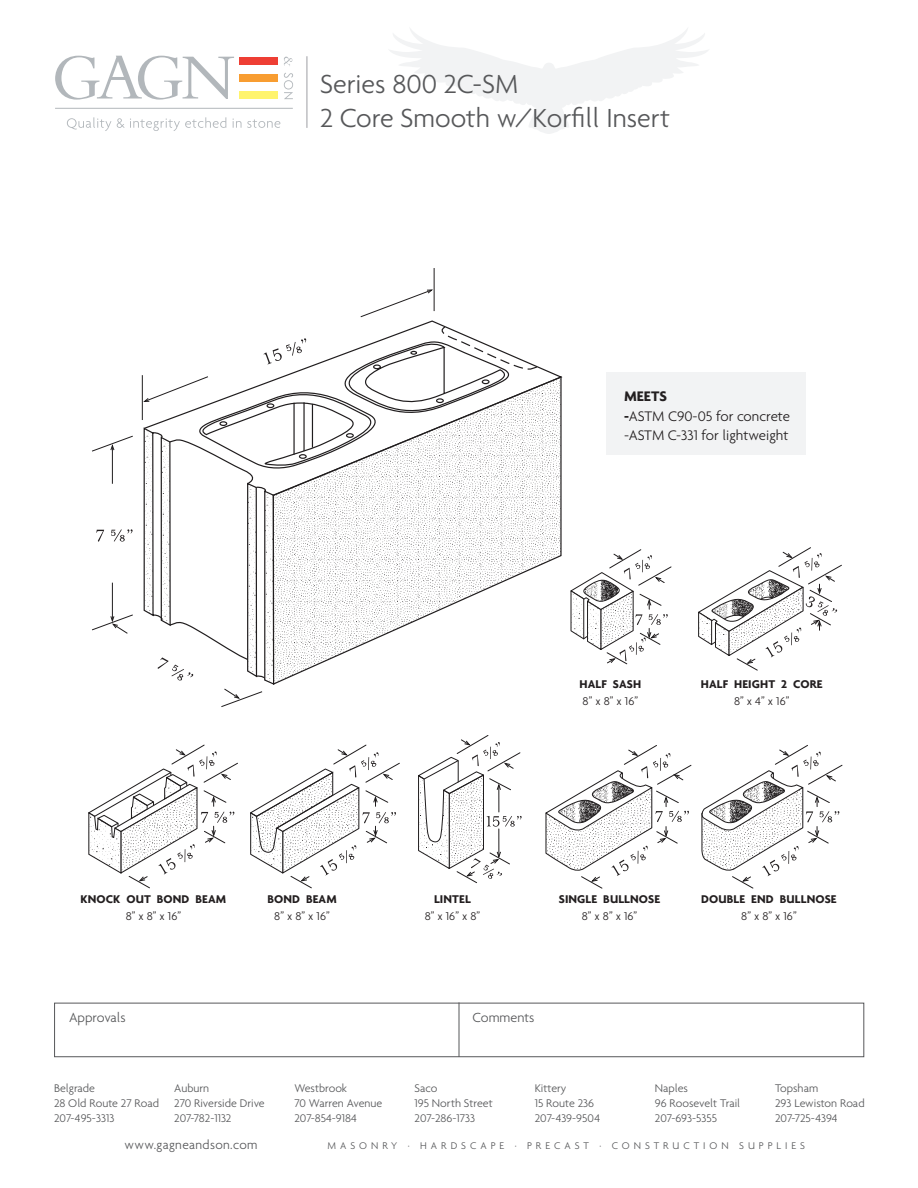
<style>
.page{position:relative;width:918px;height:1188px;background:#fff}
.page>*{position:absolute;margin:0;border:0;box-sizing:border-box;transform-origin:0 0}
.t1{font:300 28.2px/33.9px "Agenda";color:#57585a}
.t2{font:300 15px/19.5px "Agenda";color:#231f20}
.t3{font:300 14.25px "Agenda";color:#57585a}
.t4{font:300 13.5px "Agenda";letter-spacing:.025em;color:#57585a}
.t5{font:700 12.15px "Agenda";letter-spacing:.01em;color:#231f20}
.t6{font:300 12.15px "Agenda";letter-spacing:.005em;color:#231f20}
.t7{font:300 12px/15px "Agenda";color:#57585a}
.t8{font:300 10.5px "Agenda";letter-spacing:.38em;color:#57585a}
.s1{font-weight:700}
</style>
<div class="page">
<svg style="left:389px;top:28px;width:319px;height:106px"></svg>
<hr style="left:306px;top:56px;width:1px;height:72px;background:#a8a9ad">
<svg style="left:284px;top:57px;width:8px;height:9px"></svg>
<svg style="left:284px;top:73px;width:9px;height:26px"></svg>
<div style="left:239px;top:57px;width:39px;height:8px;background:#ee3e34"></div>
<div style="left:239px;top:74px;width:39px;height:8px;background:#f89d31"></div>
<div style="left:239px;top:91px;width:39px;height:8px;background:#fff46d"></div>
<svg style="left:55px;top:56px;width:179px;height:44px"></svg>
<hr style="left:55px;top:108px;width:238px;height:1px;background:#b2b7bb">
<svg style="left:67px;top:117px;width:44px;height:14px"></svg>
<svg style="left:117px;top:117px;width:109px;height:14px"></svg>
<svg style="left:233px;top:118px;width:8px;height:10px"></svg>
<svg style="left:247px;top:119px;width:33px;height:9px"></svg>
<div style="left:54px;top:1003px;width:810px;height:54px;border:1px solid #57585a"></div>
<hr style="left:459px;top:1002px;width:1px;height:55px;background:#57585a">
<div style="left:606px;top:373px;width:200px;height:82px;background:#f2f3f4"></div>
<svg style="left:360px;top:289px;width:73px;height:29px"></svg>
<hr style="left:434px;top:268px;width:1px;height:43px;background:#201d1e">
<svg style="left:538px;top:497px;width:24px;height:70px"></svg>
<svg style="left:92px;top:375px;width:446px;height:332px"></svg>
<svg style="left:143px;top:320px;width:420px;height:177px"></svg>
<svg style="left:570px;top:549px;width:102px;height:116px"></svg>
<svg style="left:698px;top:547px;width:144px;height:124px"></svg>
<svg style="left:250px;top:744px;width:150px;height:145px"></svg>
<svg style="left:545px;top:745px;width:147px;height:144px"></svg>
<svg style="left:88px;top:744px;width:150px;height:145px"></svg>
<svg style="left:701px;top:745px;width:142px;height:144px"></svg>
<svg style="left:418px;top:735px;width:104px;height:149px"></svg>
<h1 class="t1" style="left:320px;top:66px;width:352px">Series 800 2C-SM<br>2 Core Smooth w/Korfill Insert</h1>
<p class="t2" style="left:624px;top:387px;width:167px"><span class="s1">MEETS<br>-</span>ASTM C90-05 for concrete -ASTM C-331 for lightweight</p>
<p class="t5" style="left:580px;top:677px;width:63px">HALF SASH</p>
<p class="t6" style="left:583px;top:694px;width:57px">8” x 8” x 16”</p>
<p class="t5" style="left:701px;top:677px;width:123px">HALF HEIGHT 2 CORE</p>
<p class="t6" style="left:734px;top:694px;width:57px">8” x 4” x 16”</p>
<p class="t5" style="left:81px;top:892px;width:147px">KNOCK OUT BOND BEAM</p>
<p class="t6" style="left:126px;top:909px;width:57px">8” x 8” x 16”</p>
<p class="t5" style="left:267px;top:892px;width:71px">BOND BEAM</p>
<p class="t6" style="left:274px;top:909px;width:57px">8” x 8” x 16”</p>
<p class="t5" style="left:434px;top:892px;width:38px">LINTEL</p>
<p class="t6" style="left:425px;top:909px;width:57px">8” x 16” x 8”</p>
<p class="t5" style="left:559px;top:892px;width:103px">SINGLE BULLNOSE</p>
<p class="t6" style="left:582px;top:909px;width:57px">8” x 8” x 16”</p>
<p class="t5" style="left:701px;top:892px;width:137px">DOUBLE END BULLNOSE</p>
<p class="t6" style="left:741px;top:909px;width:57px">8” x 8” x 16”</p>
<p class="t3" style="left:69px;top:1009px;width:58px">Approvals</p>
<p class="t3" style="left:472px;top:1009px;width:64px">Comments</p>
<p class="t7" style="left:54px;top:1081px;width:107px">Belgrade<br>28 Old Route 27 Road<br>207-495-3313</p>
<p class="t7" style="left:174px;top:1081px;width:92px">Auburn<br>270 Riverside Drive<br>207-782-1132</p>
<p class="t7" style="left:294px;top:1081px;width:90px">Westbrook<br>70 Warren Avenue<br>207-854-9184</p>
<p class="t7" style="left:415px;top:1081px;width:80px">Saco<br>195 North Street<br>207-286-1733</p>
<p class="t7" style="left:535px;top:1081px;width:67px">Kittery<br>15 Route 236<br>207-439-9504</p>
<p class="t7" style="left:655px;top:1081px;width:87px">Naples<br>96 Roosevelt Trail<br>207-693-5355</p>
<p class="t7" style="left:775px;top:1081px;width:91px">Topsham<br>293 Lewiston Road<br>207-725-4394</p>
<p class="t4" style="left:125px;top:1137px;width:134px">www.gagneandson.com</p>
<p class="t8" style="left:328px;top:1140px;width:479px">MASONRY · HARDSCAPE · PRECAST · CONSTRUCTION SUPPLIES</p>
</div>
